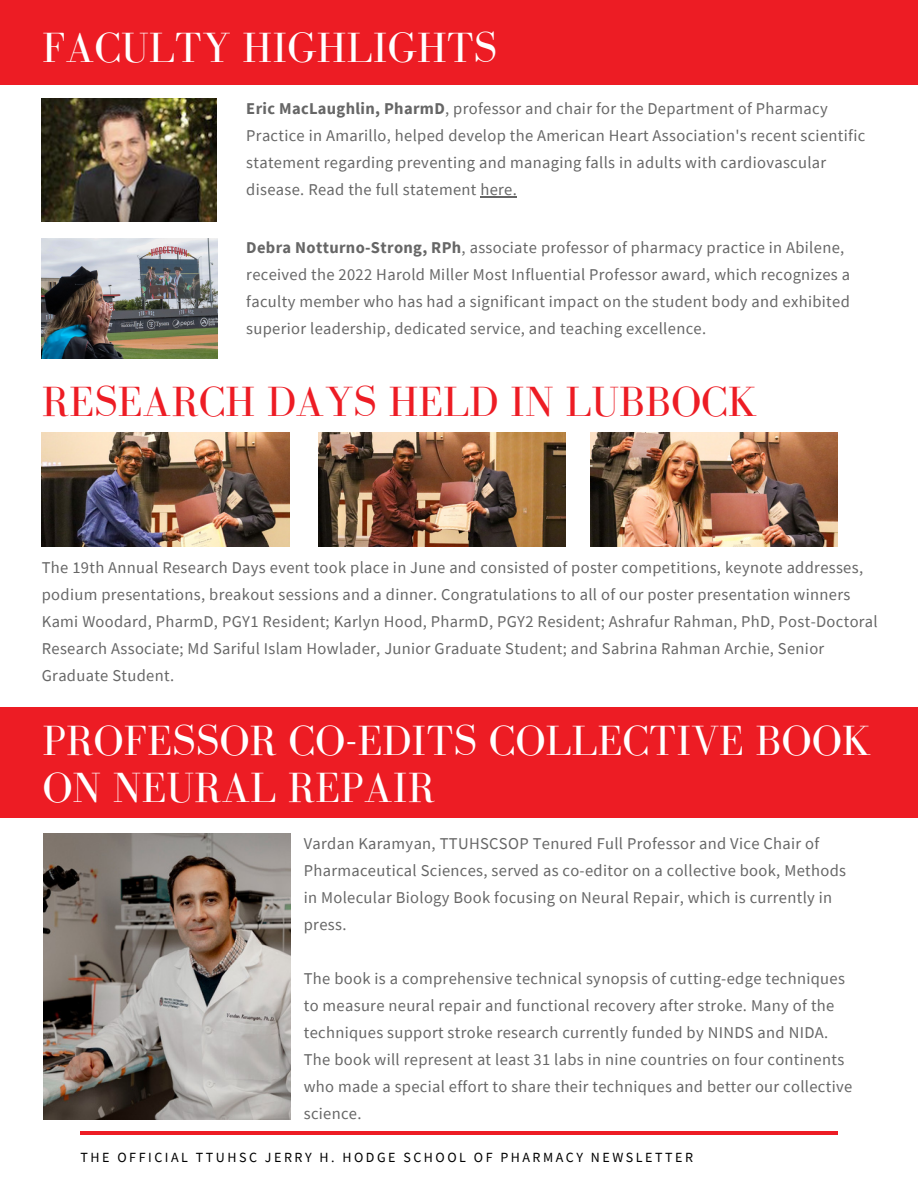
<style>
.page{position:relative;width:918px;height:1188px;background:#fff}
.page>*{position:absolute;margin:0;border:0;box-sizing:border-box;transform-origin:0 0}
.t1{font:43.5px/47.2px "Bodoni FLF";color:#fff}
.t2{font:43.5px "Bodoni FLF";color:#ed1c24}
.t3{font:16.5px/27px "Source Sans Pro";letter-spacing:.02em;color:#666}
.t4{font:13.95px "Source Sans Pro";letter-spacing:.18em;color:#000}
.s1{font-weight:700}
</style>
<div class="page">
<div style="left:0;top:0;width:918px;height:85px;background:#ed1c24"></div>
<hr style="left:80px;top:1131px;width:757px;height:4px;background:#ed1c24">
<img style="left:42px;top:99px;width:175px;height:122px">
<img style="left:42px;top:238px;width:175px;height:121px">
<hr style="left:480px;top:196px;width:37px;height:1px;background:#666">
<img style="left:42px;top:433px;width:247px;height:114px">
<img style="left:318px;top:433px;width:248px;height:114px">
<img style="left:590px;top:433px;width:248px;height:114px">
<div style="left:0;top:707px;width:918px;height:110px;background:#ed1c24"></div>
<img style="left:43px;top:834px;width:247px;height:285px">
<h1 class="t1" style="left:42px;top:24px;width:457px">FACULTY HIGHLIGHTS</h1>
<p class="t3" style="left:246px;top:95px;width:620px"><span class="s1">Eric MacLaughlin, PharmD</span>, professor and chair for the Department of Pharmacy Practice in Amarillo, helped develop the American Heart Association's recent scientific statement regarding preventing and managing falls in adults with cardiovascular disease. Read the full statement here.</p>
<p class="t3" style="left:246px;top:234px;width:605px"><span class="s1">Debra Notturno-Strong, RPh</span>, associate professor of pharmacy practice in Abilene, received the 2022 Harold Miller Most Influential Professor award, which recognizes a faculty member who has had a significant impact on the student body and exhibited superior leadership, dedicated service, and teaching excellence.</p>
<h1 class="t2" style="left:42px;top:378px;width:717px">RESEARCH DAYS HELD IN LUBBOCK</h1>
<p class="t3" style="left:42px;top:553px;width:838px">The 19th Annual Research Days event took place in June and consisted of poster competitions, keynote addresses, podium presentations, breakout sessions and a dinner. Congratulations to all of our poster presentation winners Kami Woodard, PharmD, PGY1 Resident; Karlyn Hood, PharmD, PGY2 Resident; Ashrafur Rahman, PhD, Post-Doctoral Research Associate; Md Sariful Islam Howlader, Junior Graduate Student; and Sabrina Rahman Archie, Senior Graduate Student.</p>
<h1 class="t1" style="left:43px;top:717px;width:830px">PROFESSOR CO-EDITS COLLECTIVE BOOK<br>ON NEURAL REPAIR</h1>
<p class="t3" style="left:304px;top:829px;width:544px">Vardan Karamyan, TTUHSCSOP Tenured Full Professor and Vice Chair of Pharmaceutical Sciences, served as co-editor on a collective book, Methods in Molecular Biology Book focusing on Neural Repair, which is currently in press.</p>
<p class="t3" style="left:304px;top:964px;width:550px">The book is a comprehensive technical synopsis of cutting-edge techniques to measure neural repair and functional recovery after stroke. Many of the techniques support stroke research currently funded by NINDS and NIDA.<br>The book will represent at least 31 labs in nine countries on four continents who made a special effort to share their techniques and better our collective science.</p>
<p class="t4" style="left:81px;top:1148px;width:614px">THE OFFICIAL TTUHSC JERRY H. HODGE SCHOOL OF PHARMACY NEWSLETTER</p>
</div>
